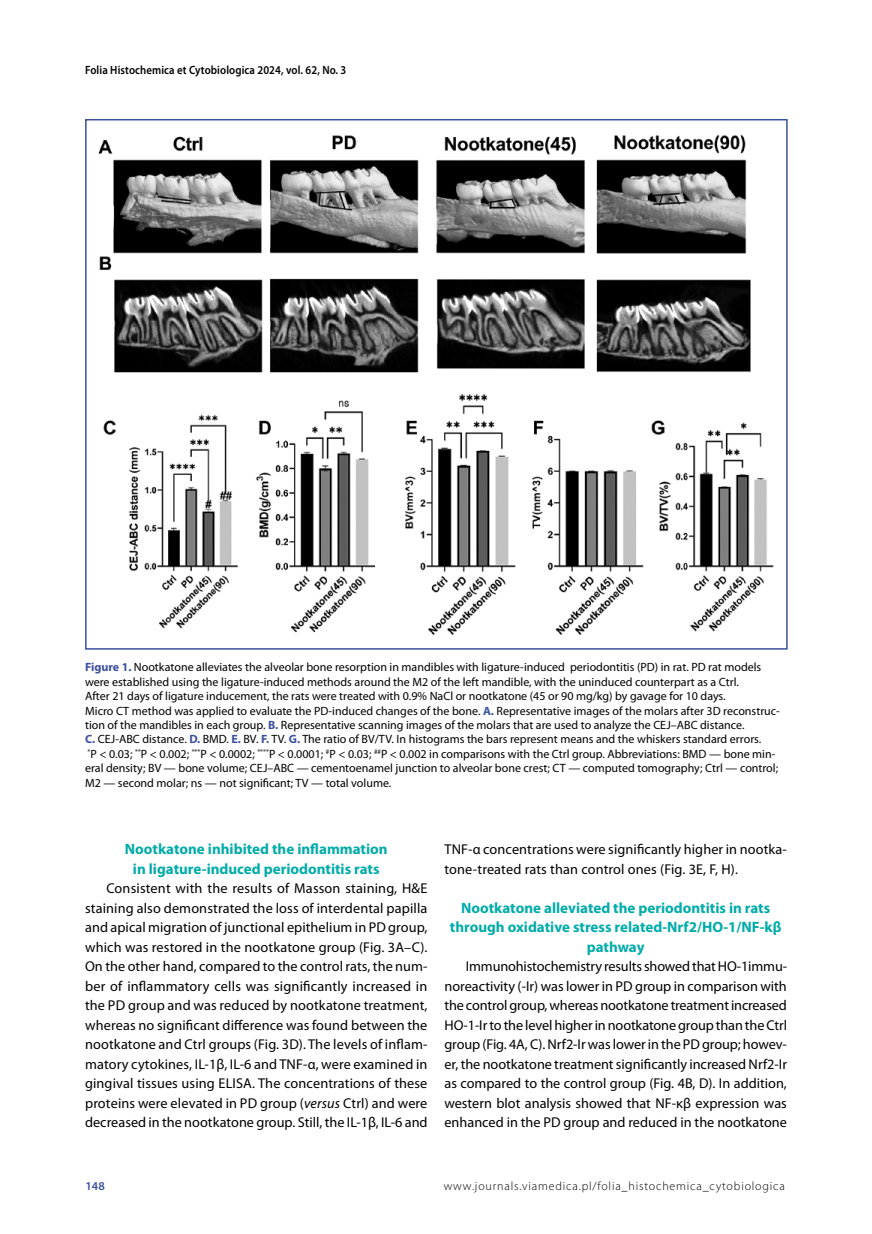
<style>
.page{position:relative;width:872px;height:1234px;background:#fff}
.page>*{position:absolute;margin:0;border:0;box-sizing:border-box;transform-origin:0 0}
.t1{font:700 15px/19.5px "Myriad Pro";color:#00aca9;text-align:center}
.t2{font:14.25px/19.5px "Myriad Pro";color:#000;text-align:justify}
.t3{font:12px/14.4px "Myriad Pro";color:#000}
.t4{font:300 12px "Myriad Pro";letter-spacing:.07em;color:#000}
.t5{font:600 12px "Myriad Pro";letter-spacing:.01em;color:#000;scale:.9 1}
.t6{font:600 12px "Myriad Pro";color:#3c509e}
.s1{font-weight:700;color:#3c509e}
.s2{font-style:italic}
</style>
<div class="page">
<img style="left:98px;top:134px;width:676px;height:501px">
<p class="t5" style="left:85px;top:64px;width:292px">Folia Histochemica et Cytobiologica 2024, vol. 62, No. 3</p>
<p class="t3" style="left:85px;top:660px;width:696px"><span class="s1">Figure 1.</span> Nootkatone alleviates the alveolar bone resorption in mandibles with ligature-induced periodontitis (PD) in rat. PD rat models were established using the ligature-induced methods around the M2 of the left mandible, with the uninduced counterpart as a Ctrl.<br>After 21 days of ligature inducement, the rats were treated with 0.9% NaCl or nootkatone (45 or 90 mg/kg) by gavage for 10 days.<br>Micro CT method was applied to evaluate the PD-induced changes of the bone. <span class="s1">A.</span> Representative images of the molars after 3D reconstruc&shy;tion of the mandibles in each group. <span class="s1">B.</span> Representative scanning images of the molars that are used to analyze the CEJ–ABC distance.<br><span class="s1">C.</span> CEJ-ABC distance. <span class="s1">D.</span> BMD. <span class="s1">E.</span> BV. <span class="s1">F.</span> TV. <span class="s1">G.</span> The ratio of BV/TV. In histograms the bars represent means and the whiskers standard errors.<br><sup>*</sup>P &lt; 0.03; <sup>**</sup>P &lt; 0.002; <sup>***</sup>P &lt; 0.0002; <sup>****</sup>P &lt; 0.0001; <sup>#</sup>P &lt; 0.03; <sup>##</sup>P &lt; 0.002 in comparisons with the Ctrl group. Abbreviations: BMD — bone min&shy;eral density; BV — bone volume; CEJ–ABC — cementoenamel junction to alveolar bone crest; CT — computed tomography; Ctrl — control; M2 — second molar; ns — not significant; TV — total volume.</p>
<p class="t1" style="left:125px;top:839px;width:264px">Nootkatone inhibited the inflammation in ligature-induced periodontitis rats</p>
<p class="t2" style="left:85px;top:878px;width:344px;text-indent:21px">Consistent with the results of Masson staining, H&amp;E staining also demonstrated the loss of interdental papilla and apical migration of junctional epithelium in PD group, which was restored in the nootkatone group (Fig. 3A–C).<br>On the other hand, compared to the control rats, the num&shy;ber of inflammatory cells was significantly increased in the PD group and was reduced by nootkatone treatment, whereas no significant difference was found between the nootkatone and Ctrl groups (Fig. 3D). The levels of inflam&shy;matory cytokines, IL-1β, IL-6 and TNF-α, were examined in gingival tissues using ELISA. The concentrations of these proteins were elevated in PD group (<span class="s2">versus</span> Ctrl) and were decreased in the nootkatone group. Still, the IL-1β, IL-6 and</p>
<p class="t2" style="left:444px;top:839px;width:344px">TNF-α concentrations were significantly higher in nootka&shy;tone-treated rats than control ones (Fig. 3E, F, H).</p>
<p class="t1" style="left:450px;top:897px;width:333px">Nootkatone alleviated the periodontitis in rats through oxidative stress related-Nrf2/HO-1/NF-kβ pathway</p>
<p class="t2" style="left:444px;top:956px;width:344px;text-indent:21px">Immunohistochemistry results showed that HO-1immu&shy;noreactivity (-Ir) was lower in PD group in comparison with the control group, whereas nootkatone treatment increased HO-1-Ir to the level higher in nootkatone group than theCtrl group (Fig. 4A, C). Nrf2-Ir was lower in the PDgroup; howev&shy;er, the nootkatone treatment significantly increased Nrf2-Ir as compared to the control group (Fig. 4B, D). In addition, western blot analysis showed that NF-κβ expression was enhanced in the PD group and reduced in the nootkatone</p>
<p class="t6" style="left:85px;top:1179px;width:21px">148</p>
<p class="t4" style="left:444px;top:1179px;width:342px">www.journals.viamedica.pl/folia_histochemica_cytobiologica</p>
</div>
